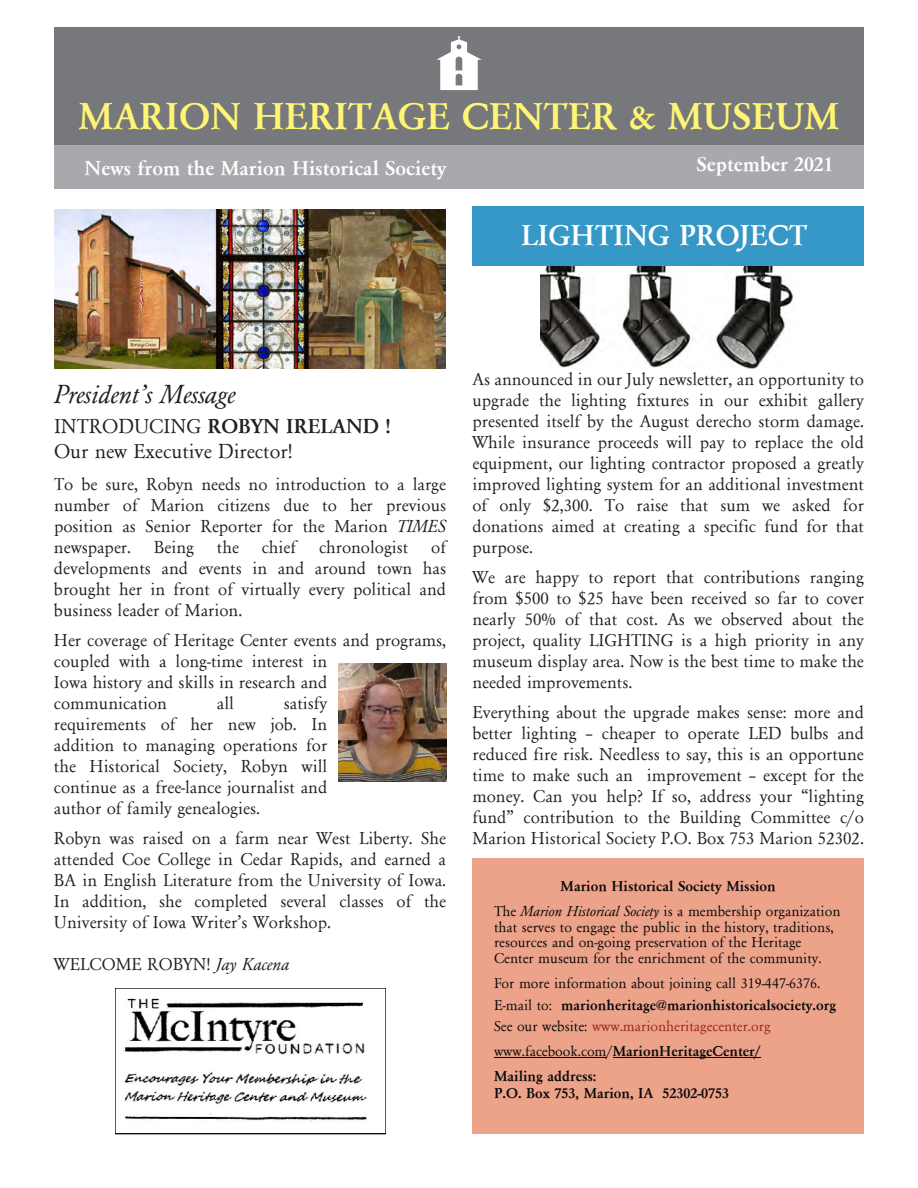
<style>
.page{position:relative;width:918px;height:1188px;background:#fff}
.page>*{position:absolute;margin:0;border:0;box-sizing:border-box;transform-origin:0 0}
.t1{font:700 39px "Garamond";color:#fff575}
.t2{font:700 30px "Garamond";color:#fff}
.t3{font:italic 27px "Garamond";color:#231f20}
.t4{font:21px/25.5px "Garamond";color:#231f20}
.t5{font:700 21px "Garamond";color:#fff}
.t6{font:18px/21px "Garamond";color:#231f20;text-align:justify}
.t7{font:15px/15.8px "Garamond";color:#080a0a}
.t8{font:700 15px/24.8px "Garamond";color:#080a0a;text-align:center}
.s1{font-weight:700}
.s2{font-style:italic}
.s3{font-weight:400}
.s4{font-weight:400;font-style:italic}
.s5{color:#98261a}
</style>
<div class="page">
<div style="left:473px;top:859px;width:391px;height:275px;background:#eda28a"></div>
<hr style="left:494px;top:1058px;width:113px;height:1px;background:#080a0a">
<hr style="left:613px;top:1058px;width:148px;height:1px;background:#080a0a">
<div style="left:54px;top:27px;width:810px;height:118px;background:#77787b"></div>
<svg style="left:436px;top:36px;width:46px;height:54px"></svg>
<div style="left:54px;top:145px;width:810px;height:44px;background:#a7a9ac"></div>
<div style="left:473px;top:207px;width:391px;height:59px;background:#3598c7"></div>
<img style="left:54px;top:210px;width:392px;height:159px">
<img style="left:338px;top:663px;width:108px;height:118px">
<img style="left:541px;top:267px;width:252px;height:101px">
<img style="left:115px;top:989px;width:270px;height:145px">
<h1 class="t1" style="left:79px;top:94px;width:762px">MARION HERITAGE CENTER &amp; MUSEUM</h1>
<p class="t5" style="left:85px;top:157px;width:363px">News from the Marion Historical Society</p>
<p class="t5" style="left:697px;top:153px;width:138px">September 2021</p>
<h2 class="t2" style="left:521px;top:218px;width:288px">LIGHTING PROJECT</h2>
<h3 class="t3" style="left:54px;top:379px;width:183px">President’s Message</h3>
<p class="t4" style="left:54px;top:414px;width:338px">INTRODUCING <span class="s1">ROBYN IRELAND !<br></span>Our new Executive Director!</p>
<p class="t6" style="left:54px;top:474px;width:394px">To be sure, Robyn needs no introduction to a large number of Marion citizens due to her previous position as Senior Reporter for the Marion <span class="s2">TIMES </span>newspaper.</p>
<p class="t6" style="left:154px;top:537px;width:42px">Being</p>
<p class="t6" style="left:217px;top:537px;width:24px">the</p>
<p class="t6" style="left:262px;top:537px;width:36px">chief</p>
<p class="t6" style="left:319px;top:537px;width:91px">chronologist</p>
<p class="t6" style="left:54px;top:537px;width:394px;text-indent:377px">of developments and events in and around town has brought her in front of virtually every political and business leader of Marion.</p>
<p class="t6" style="left:54px;top:630px;width:394px;text-align:left">Her coverage of Heritage Center events and programs, coupled with a long-time interest in<br>Iowa history and skills in research and<br>communication</p>
<p class="t6" style="left:217px;top:693px;width:19px">all</p>
<p class="t6" style="left:54px;top:693px;width:275px;text-indent:230px">satisfy requirements of her new job. In addition to managing operations for the Historical Society, Robyn will continue as a free-lance journalist and author of family genealogies.</p>
<p class="t6" style="left:54px;top:828px;width:394px">Robyn was raised on a farm near West Liberty. She attended Coe College in Cedar Rapids, and earned a BA in English Literature from the University of Iowa.<br>In addition, she completed several classes of the University of Iowa Writer’s Workshop.</p>
<p class="t6" style="left:54px;top:954px;width:237px">WELCOME ROBYN! <span class="s2">Jay Kacena</span></p>
<p class="t6" style="left:472px;top:369px;width:393px">As announced in our July newsletter, an opportunity to upgrade the lighting fixtures in our exhibit gallery presented itself by the August derecho storm damage.<br>While insurance proceeds will pay to replace the old equipment, our lighting contractor proposed a greatly improved lighting system for an additional investment of only $2,300. To raise that sum we asked for donations aimed at creating a specific fund for that purpose.</p>
<p class="t6" style="left:472px;top:567px;width:393px">We are happy to report that contributions ranging from $500 to $25 have been received so far to cover nearly 50% of that cost. As we observed about the project, quality LIGHTING is a high priority in any museum display area. Now is the best time to make the needed improvements.</p>
<p class="t6" style="left:472px;top:702px;width:393px">Everything about the upgrade makes sense: more and better lighting – cheaper to operate LED bulbs and reduced fire risk. Needless to say, this is an opportune time to make such an improvement – except for the money. Can you help? If so, address your “lighting fund” contribution to the Building Committee c/o Marion Historical Society P.O. Box 753 Marion 52302.</p>
<p class="t8" style="left:494px;top:874px;width:348px">Marion Historical Society Mission<br><span class="s3">The</span> <span class="s4">Marion Historical Society</span> <span class="s3">is a membership organization</span></p>
<p class="t7" style="left:494px;top:919px;width:341px">that serves to engage the public in the history, traditions, resources and on-going preservation of the Heritage<br>Center museum for the enrichment of the community.</p>
<p class="t7" style="left:494px;top:972px;width:344px;line-height:21.8px">For more information about joining call 319-447-6376.<br>E-mail to: <span class="s1">marionheritage@marionhistoricalsociety.org<br></span>See our website: <span class="s5">www.marionheritagecenter.org</span></p>
<p class="t8" style="left:494px;top:1039px;width:268px;text-align:left"><span class="s3">www.facebook.com/</span>MarionHeritageCenter/<br>Mailing address:</p>
<p class="t8" style="left:494px;top:1081px;width:237px">P.O. Box 753, Marion, IA 52302-0753</p>
</div>
